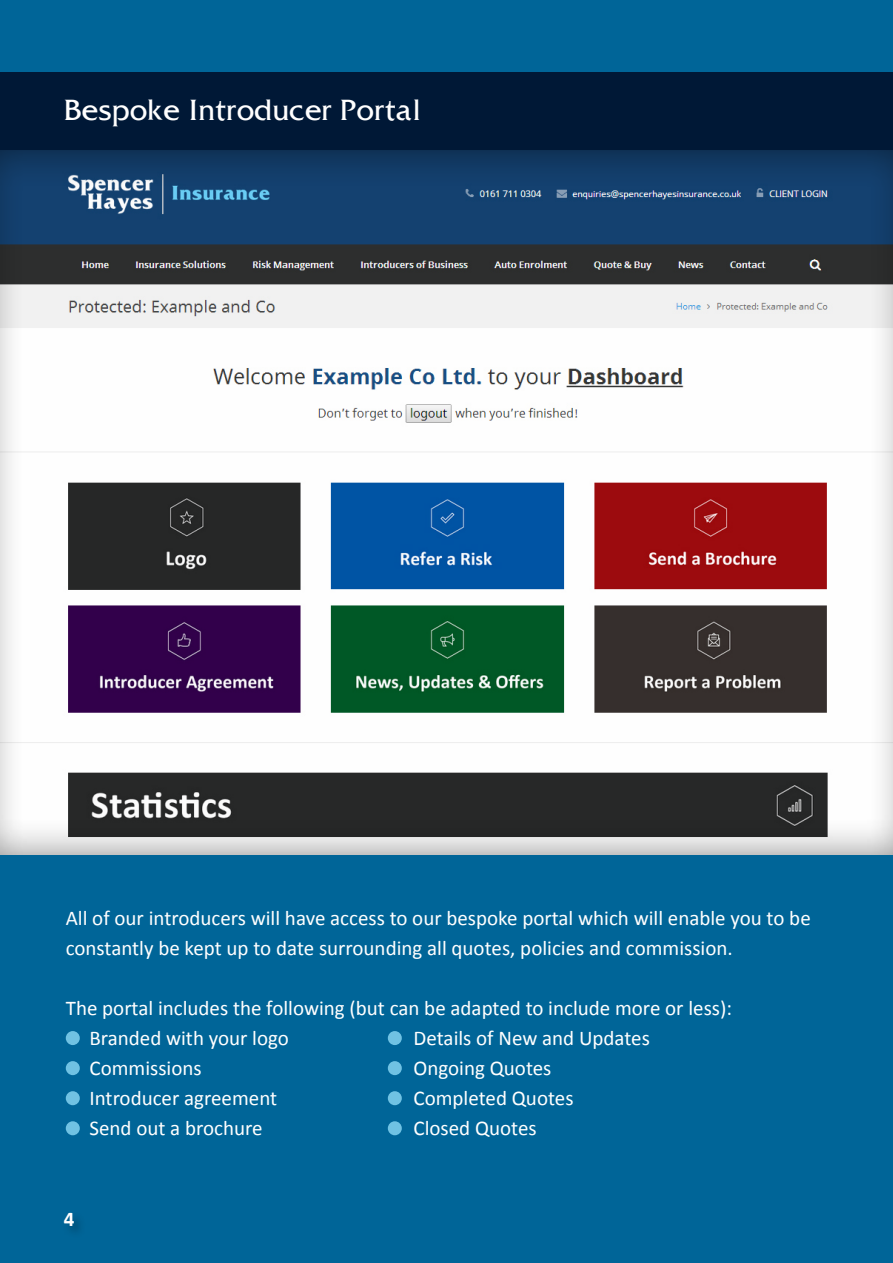
<style>
.page{position:relative;width:893px;height:1263px;background:#006598}
.page>*{position:absolute;margin:0;border:0;box-sizing:border-box;transform-origin:0 0}
.t1{font:27px "Friz Quadrata Font";color:#fff}
.t2{font:21px/30px "Calibri";color:#fff}
.t3{font:700 21px "Calibri";color:#fff}
</style>
<div class="page">
<div style="left:0;top:73px;width:893px;height:78px;background:#001836"></div>
<div style="left:66px;top:1031px;width:14px;height:14px;background:#70c2e3;border-radius:50%"></div>
<div style="left:66px;top:1061px;width:14px;height:14px;background:#70c2e3;border-radius:50%"></div>
<div style="left:66px;top:1091px;width:14px;height:14px;background:#70c2e3;border-radius:50%"></div>
<div style="left:66px;top:1121px;width:14px;height:14px;background:#70c2e3;border-radius:50%"></div>
<div style="left:388px;top:1031px;width:14px;height:14px;background:#70c2e3;border-radius:50%"></div>
<div style="left:388px;top:1061px;width:14px;height:14px;background:#70c2e3;border-radius:50%"></div>
<div style="left:388px;top:1091px;width:14px;height:14px;background:#70c2e3;border-radius:50%"></div>
<div style="left:388px;top:1121px;width:14px;height:14px;background:#70c2e3;border-radius:50%"></div>
<div style="left:0;top:149px;width:893px;height:707px;background:#000;opacity:.5"></div>
<div style="left:62px;top:1211px;width:25px;height:28px;background:#000;opacity:.29"></div>
<p class="t1" style="left:64px;top:93px;width:358px">Bespoke Introducer Portal</p>
<p class="t2" style="left:66px;top:903px;width:746px">All of our introducers will have access to our bespoke portal which will enable you to be constantly be kept up to date surrounding all quotes, policies and commission.</p>
<p class="t2" style="left:90px;top:993px;width:644px;text-indent:-24px">The portal includes the following (but can be adapted to include more or less):<br>Branded with your logo</p>
<p class="t2" style="left:414px;top:1023px;width:238px">Details of New and Updates</p>
<p class="t2" style="left:90px;top:1053px;width:114px">Commissions</p>
<p class="t2" style="left:414px;top:1053px;width:139px">Ongoing Quotes</p>
<p class="t2" style="left:90px;top:1083px;width:189px">Introducer agreement</p>
<p class="t2" style="left:414px;top:1083px;width:161px">Completed Quotes</p>
<p class="t2" style="left:90px;top:1113px;width:175px">Send out a brochure</p>
<p class="t2" style="left:414px;top:1113px;width:125px">Closed Quotes</p>
<p class="t3" style="left:64px;top:1206px;width:12px">4</p>
</div>
